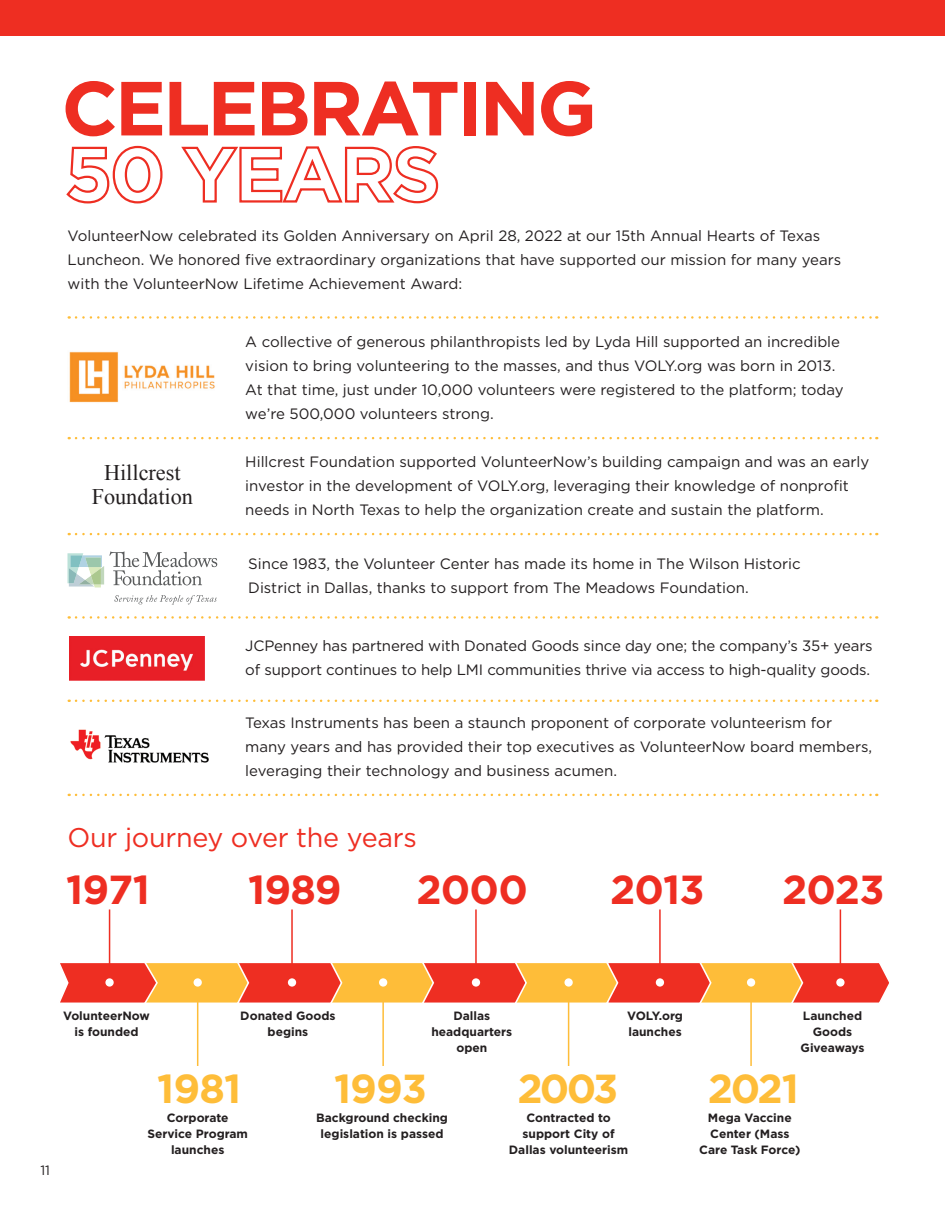
<style>
.page{position:relative;width:945px;height:1215px;background:#fff}
.page>*{position:absolute;margin:0;border:0;box-sizing:border-box;transform-origin:0 0}
.t1{font:700 76.5px/66px "Gotham";letter-spacing:-.04em;color:#ee2e22}
.t2{font:700 40.5px "Gotham";letter-spacing:-.02em;color:#ee2e22}
.t3{font:700 40.5px "Gotham";letter-spacing:-.025em;color:#febd39}
.t4{font:27px "Gotham";letter-spacing:-.01em;color:#ee2e22}
.t5{font:22.2px/23.9px "Times New Roman";color:#231f20;text-align:center}
.t6{font:15px/24px "Gotham";color:#231f20}
.t7{font:13.5px "Gotham";color:#231f20}
.t8{font:700 12px/15.8px "Gotham";color:#231f20;text-align:center}
</style>
<div class="page">
<div style="left:0;top:0;width:945px;height:35px;background:#ee2e22"></div>
<img style="left:69px;top:351px;width:146px;height:52px">
<svg style="left:114px;top:595px;width:103px;height:9px"></svg>
<svg style="left:68px;top:551px;width:149px;height:36px"></svg>
<img style="left:69px;top:636px;width:135px;height:44px">
<img style="left:70px;top:729px;width:139px;height:34px">
<svg style="left:60px;top:960px;width:829px;height:45px;background:#f6834c"></svg>
<hr style="left:109px;top:909px;width:1px;height:74px;background:#ee2e22">
<div style="left:105px;top:978px;width:9px;height:9px;background:#fff;border-radius:50%"></div>
<hr style="left:197px;top:982px;width:1px;height:84px;background:#febd39">
<div style="left:194px;top:978px;width:8px;height:9px;background:#fff;border-radius:50%"></div>
<hr style="left:291px;top:909px;width:2px;height:74px;background:#ee2e22">
<div style="left:288px;top:978px;width:8px;height:9px;background:#fff;border-radius:50%"></div>
<hr style="left:382px;top:982px;width:2px;height:84px;background:#febd39">
<div style="left:379px;top:978px;width:8px;height:9px;background:#fff;border-radius:50%"></div>
<hr style="left:475px;top:909px;width:2px;height:74px;background:#ee2e22">
<div style="left:472px;top:978px;width:8px;height:9px;background:#fff;border-radius:50%"></div>
<hr style="left:568px;top:982px;width:1px;height:84px;background:#febd39">
<div style="left:564px;top:978px;width:9px;height:9px;background:#fff;border-radius:50%"></div>
<hr style="left:659px;top:909px;width:2px;height:74px;background:#ee2e22">
<div style="left:656px;top:978px;width:8px;height:9px;background:#fff;border-radius:50%"></div>
<hr style="left:750px;top:982px;width:2px;height:84px;background:#febd39">
<div style="left:747px;top:978px;width:8px;height:9px;background:#fff;border-radius:50%"></div>
<hr style="left:840px;top:909px;width:1px;height:74px;background:#ee2e22">
<div style="left:836px;top:978px;width:9px;height:9px;background:#fff;border-radius:50%"></div>
<svg style="left:76px;top:437px;width:801px;height:2px"></svg>
<svg style="left:76px;top:533px;width:801px;height:2px"></svg>
<svg style="left:76px;top:616px;width:801px;height:3px"></svg>
<svg style="left:76px;top:700px;width:801px;height:2px"></svg>
<svg style="left:76px;top:316px;width:801px;height:3px"></svg>
<svg style="left:76px;top:794px;width:801px;height:2px"></svg>
<p class="t1" style="left:62px;top:75px;width:537px">CELEBRATING<br>50 YEARS</p>
<p class="t6" style="left:68px;top:224px;width:775px">VolunteerNow celebrated its Golden Anniversary on April 28, 2022 at our 15th Annual Hearts of Texas<br>Luncheon. We honored five extraordinary organizations that have supported our mission for many years with the VolunteerNow Lifetime Achievement Award:</p>
<p class="t5" style="left:92px;top:460px;width:103px">Hillcrest<br>Foundation</p>
<p class="t6" style="left:245px;top:329px;width:600px">A collective of generous philanthropists led by Lyda Hill supported an incredible vision to bring volunteering to the masses, and thus VOLY.org was born in 2013.<br>At that time, just under 10,000 volunteers were registered to the platform; today we’re 500,000 volunteers strong.</p>
<p class="t6" style="left:245px;top:450px;width:626px">Hillcrest Foundation supported VolunteerNow’s building campaign and was an early investor in the development of VOLY.org, leveraging their knowledge of nonprofit needs in North Texas to help the organization create and sustain the platform.</p>
<p class="t6" style="left:248px;top:551px;width:554px">Since 1983, the Volunteer Center has made its home in The Wilson Historic<br>District in Dallas, thanks to support from The Meadows Foundation.</p>
<p class="t6" style="left:245px;top:634px;width:629px">JCPenney has partnered with Donated Goods since day one; the company’s 35+ years of support continues to help LMI communities thrive via access to high-quality goods.</p>
<p class="t6" style="left:245px;top:711px;width:628px">Texas Instruments has been a staunch proponent of corporate volunteerism for many years and has provided their top executives as VolunteerNow board members, leveraging their technology and business acumen.</p>
<p class="t4" style="left:68px;top:821px;width:351px">Our journey over the years</p>
<p class="t2" style="left:66px;top:863px;width:85px">1971</p>
<p class="t2" style="left:248px;top:863px;width:95px">1989</p>
<p class="t2" style="left:416px;top:863px;width:113px">2000</p>
<p class="t2" style="left:610px;top:863px;width:96px">2013</p>
<p class="t2" style="left:782px;top:863px;width:104px">2023</p>
<p class="t7" style="left:40px;top:1161px;width:11px">11</p>
<p class="t8" style="left:63px;top:1008px;width:88px">VolunteerNow is founded</p>
<p class="t8" style="left:240px;top:1008px;width:97px">Donated Goods begins</p>
<p class="t8" style="left:431px;top:1008px;width:82px">Dallas headquarters open</p>
<p class="t8" style="left:627px;top:1008px;width:57px;text-align:left">VOLY.org launches</p>
<p class="t8" style="left:801px;top:1008px;width:66px">Launched<br>Goods<br>Giveaways</p>
<p class="t3" style="left:157px;top:1062px;width:86px">1981</p>
<p class="t3" style="left:334px;top:1062px;width:95px">1993</p>
<p class="t3" style="left:518px;top:1062px;width:102px">2003</p>
<p class="t3" style="left:708px;top:1062px;width:93px">2021</p>
<p class="t8" style="left:147px;top:1110px;width:102px">Corporate<br>Service Program launches</p>
<p class="t8" style="left:316px;top:1110px;width:133px">Background checking legislation is passed</p>
<p class="t8" style="left:509px;top:1110px;width:121px">Contracted to support City of<br>Dallas volunteerism</p>
<p class="t8" style="left:699px;top:1110px;width:103px">Mega Vaccine<br>Center (Mass<br>Care Task Force)</p>
</div>
